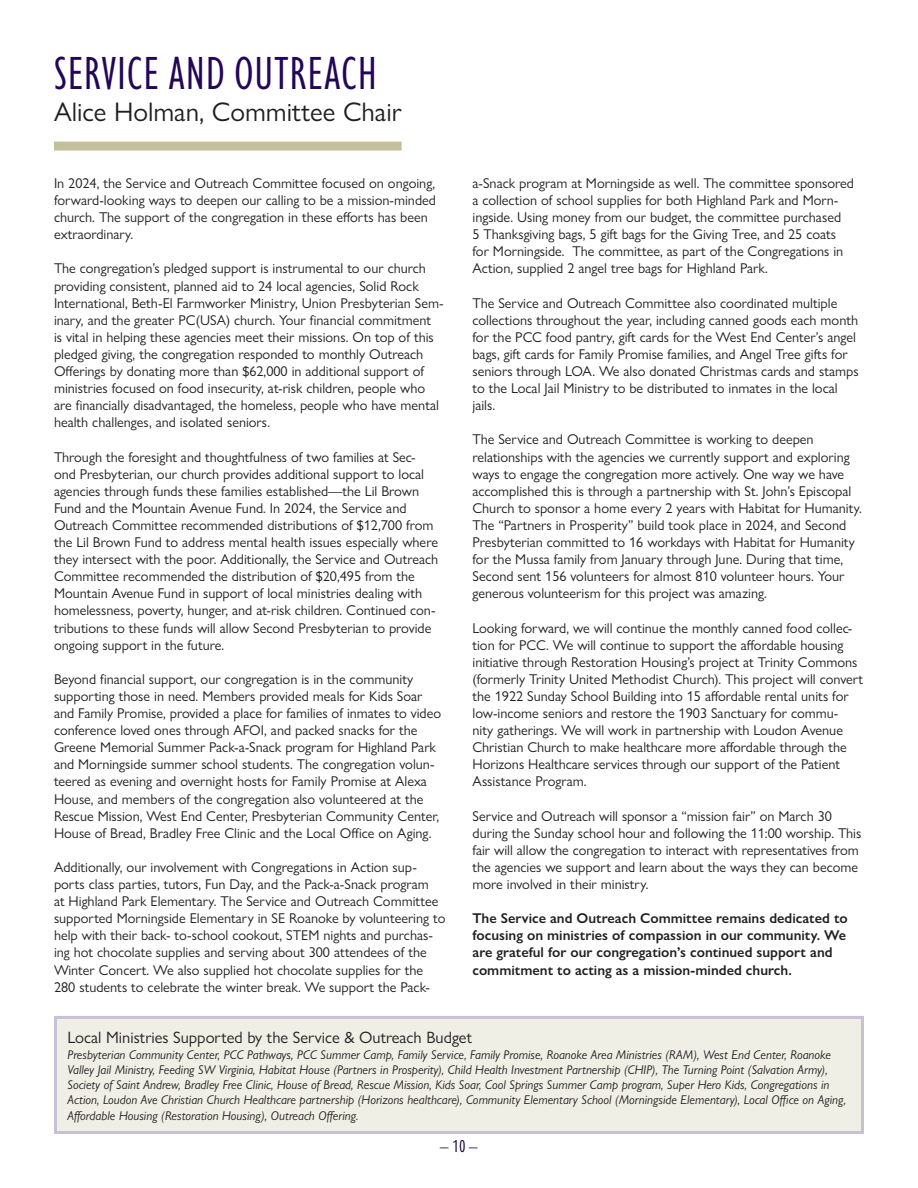
<style>
.page{position:relative;width:918px;height:1188px;background:#fff}
.page>*{position:absolute;margin:0;border:0;box-sizing:border-box;transform-origin:0 0}
.t1{font:condensed 48px "Gill Sans Nova";letter-spacing:.03em;color:#230658}
.t2{font:27px "Gill Sans Nova";color:#231f20}
.t3{font:condensed 18px "Gill Sans Nova";color:#220839}
.t4{font:16.5px "Gill Sans Nova";color:#231f20}
.t5{font:14.25px/17.1px "Gill Sans Nova";color:#231f20}
.t6{font:600 14.25px/17.1px "Gill Sans Nova";color:#231f20}
.t7{font:italic 12.75px/15.3px "Gill Sans Nova";color:#231f20}
</style>
<div class="page">
<div style="left:54px;top:1016px;width:810px;height:118px;background:#f0efe6"></div>
<div style="left:54px;top:142px;width:348px;height:9px;background:#c5c09c"></div>
<p class="t1" style="left:54px;top:43px;width:324px">SERVICE AND OUTREACH</p>
<p class="t2" style="left:54px;top:96px;width:349px">Alice Holman, Committee Chair</p>
<p class="t5" style="left:54px;top:174px;width:384px">In 2024, the Service and Outreach Committee focused on ongoing, forward-looking ways to deepen our calling to be a mission-minded church. The support of the congregation in these efforts has been extraordinary.</p>
<p class="t5" style="left:54px;top:260px;width:391px">The congregation’s pledged support is instrumental to our church providing consistent, planned aid to 24 local agencies, Solid Rock International, Beth-El Farmworker Ministry, Union Presbyterian Sem&shy;inary, and the greater PC(USA) church. Your financial commitment<br>is vital in helping these agencies meet their missions. On top of this pledged giving, the congregation responded to monthly Outreach Offerings by donating more than $62,000 in additional support of ministries focused on food insecurity, at-risk children, people who are financially disadvantaged, the homeless, people who have mental health challenges, and isolated seniors.</p>
<p class="t5" style="left:54px;top:448px;width:386px">Through the foresight and thoughtfulness of two families at Sec&shy;ond Presbyterian, our church provides additional support to local agencies through funds these families established—the Lil Brown Fund and the Mountain Avenue Fund. In 2024, the Service and Outreach Committee recommended distributions of $12,700 from the Lil Brown Fund to address mental health issues especially where they intersect with the poor. Additionally, the Service and Outreach Committee recommended the distribution of $20,495 from the Mountain Avenue Fund in support of local ministries dealing with homelessness, poverty, hunger, and at-risk children. Continued con&shy;tributions to these funds will allow Second Presbyterian to provide ongoing support in the future.</p>
<p class="t5" style="left:54px;top:670px;width:389px">Beyond financial support, our congregation is in the community supporting those in need. Members provided meals for Kids Soar and Family Promise, provided a place for families of inmates to video conference loved ones through AFOI, and packed snacks for the Greene Memorial Summer Pack-a-Snack program for Highland Park and Morningside summer school students. The congregation volun&shy;teered as evening and overnight hosts for Family Promise at Alexa House, and members of the congregation also volunteered at the Rescue Mission, West End Center, Presbyterian Community Center, House of Bread, Bradley Free Clinic and the Local Office on Aging.</p>
<p class="t5" style="left:54px;top:858px;width:393px">Additionally, our involvement with Congregations in Action sup&shy;ports class parties, tutors, Fun Day, and the Pack-a-Snack program<br>at Highland Park Elementary. The Service and Outreach Committee supported Morningside Elementary in SE Roanoke by volunteering to help with their back- to-school cookout, STEM nights and purchas&shy;ing hot chocolate supplies and serving about 300 attendees of the Winter Concert. We also supplied hot chocolate supplies for the 280 students to celebrate the winter break. We support the Pack-</p>
<p class="t5" style="left:472px;top:174px;width:383px">a-Snack program at Morningside as well. The committee sponsored a collection of school supplies for both Highland Park and Morn&shy;ingside. Using money from our budget, the committee purchased<br>5 Thanksgiving bags, 5 gift bags for the Giving Tree, and 25 coats for Morningside. The committee, as part of the Congregations in Action, supplied 2 angel tree bags for Highland Park.</p>
<p class="t5" style="left:472px;top:294px;width:388px">The Service and Outreach Committee also coordinated multiple collections throughout the year, including canned goods each month for the PCC food pantry, gift cards for the West End Center’s angel bags, gift cards for Family Promise families, and Angel Tree gifts for seniors through LOA. We also donated Christmas cards and stamps to the Local Jail Ministry to be distributed to inmates in the local jails.</p>
<p class="t5" style="left:472px;top:431px;width:391px">The Service and Outreach Committee is working to deepen relationships with the agencies we currently support and exploring ways to engage the congregation more actively. One way we have accomplished this is through a partnership with St. John’s Episcopal Church to sponsor a home every 2 years with Habitat for Humanity.<br>The “Partners in Prosperity” build took place in 2024, and Second Presbyterian committed to 16 workdays with Habitat for Humanity for the Mussa family from January through June. During that time, Second sent 156 volunteers for almost 810 volunteer hours. Your generous volunteerism for this project was amazing.</p>
<p class="t5" style="left:472px;top:619px;width:392px">Looking forward, we will continue the monthly canned food collec&shy;tion for PCC. We will continue to support the affordable housing initiative through Restoration Housing’s project at Trinity Commons (formerly Trinity United Methodist Church). This project will convert the 1922 Sunday School Building into 15 affordable rental units for low-income seniors and restore the 1903 Sanctuary for commu-<br>nity gatherings. We will work in partnership with Loudon Avenue Christian Church to make healthcare more affordable through the Horizons Healthcare services through our support of the Patient Assistance Program.</p>
<p class="t5" style="left:472px;top:807px;width:390px">Service and Outreach will sponsor a “mission fair” on March 30 during the Sunday school hour and following the 11:00 worship. This fair will allow the congregation to interact with representatives from the agencies we support and learn about the ways they can become more involved in their ministry.</p>
<p class="t6" style="left:472px;top:910px;width:377px">The Service and Outreach Committee remains dedicated to focusing on ministries of compassion in our community. We are grateful for our congregation’s continued support and commitment to acting as a mission-minded church.</p>
<p class="t4" style="left:68px;top:1028px;width:406px">Local Ministries Supported by the Service &amp; Outreach Budget</p>
<p class="t7" style="left:68px;top:1046px;width:780px">Presbyterian Community Center, PCC Pathways, PCC Summer Camp, Family Service, Family Promise, Roanoke Area Ministries (RAM), West End Center, Roanoke Valley Jail Ministry, Feeding SW Virginia, Habitat House (Partners in Prosperity), Child Health Investment Partnership (CHIP), The Turning Point (Salvation Army), Society of Saint Andrew, Bradley Free Clinic, House of Bread, Rescue Mission, Kids Soar, Cool Springs Summer Camp program, Super Hero Kids, Congregations in Action, Loudon Ave Christian Church Healthcare partnership (Horizons healthcare), Community Elementary School (Morningside Elementary), Local Office on Aging, Affordable Housing (Restoration Housing), Outreach Offering.</p>
<p class="t3" style="left:440px;top:1135px;width:39px">– 10 –</p>
</div>
